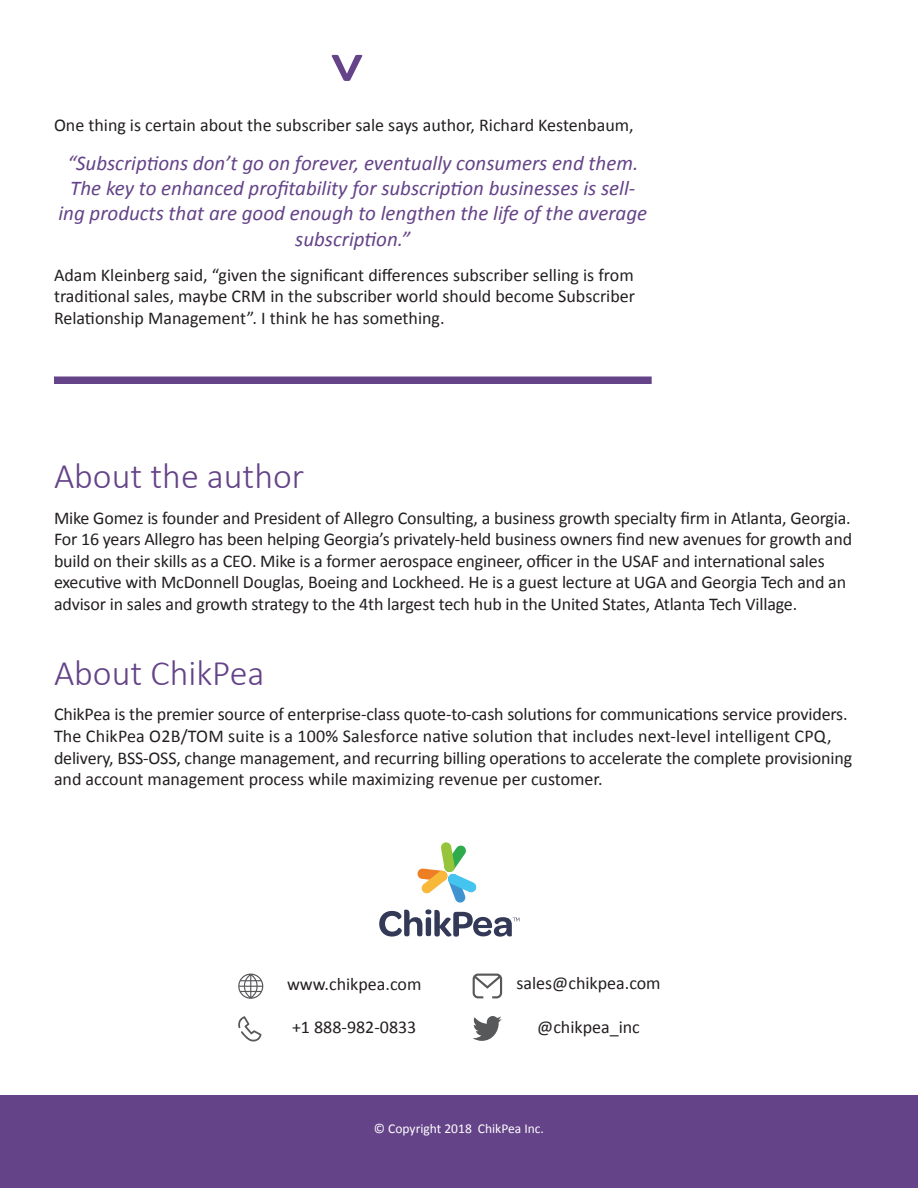
<style>
.page{position:relative;width:918px;height:1188px;background:#fff}
.page>*{position:absolute;margin:0;border:0;box-sizing:border-box;transform-origin:0 0}
.t1{font:700 63px "Calibri";color:#644388}
.t2{font:300 36px "Calibri";color:#644388}
.t3{font:italic 21px/25.2px "Calibri";color:#644388;text-align:center}
.t4{font:18px/21.6px "Calibri";letter-spacing:-.01em;color:#231f20}
.t5{font:13.5px "Calibri";color:#fff}
</style>
<div class="page">
<div style="left:0;top:1096px;width:918px;height:92px;background:#644388"></div>
<div style="left:54px;top:377px;width:598px;height:7px;background:#644388"></div>
<svg style="left:417px;top:842px;width:60px;height:61px"></svg>
<svg style="left:379px;top:909px;width:140px;height:28px"></svg>
<svg style="left:473px;top:974px;width:29px;height:24px"></svg>
<svg style="left:238px;top:974px;width:25px;height:25px"></svg>
<svg style="left:473px;top:1016px;width:29px;height:25px"></svg>
<svg style="left:238px;top:1016px;width:23px;height:25px"></svg>
<h1 class="t1" style="left:390px;top:52px;width:33px;rotate:90deg">&gt;</h1>
<p class="t4" style="left:54px;top:115px;width:581px">One thing is certain about the subscriber sale says author, Richard Kestenbaum,</p>
<p class="t3" style="left:58px;top:150px;width:590px">“Subscriptions don’t go on forever, eventually consumers end them.<br>The key to enhanced profitability for subscription businesses is sell&shy;ing products that are good enough to lengthen the life of the average subscription.”</p>
<p class="t4" style="left:54px;top:264px;width:583px;text-align:justify">Adam Kleinberg said, “given the significant differences subscriber selling is from traditional sales, maybe CRM in the subscriber world should become Subscriber Relationship Management”. I think he has something.</p>
<h2 class="t2" style="left:54px;top:454px;width:252px">About the author</h2>
<p class="t4" style="left:54px;top:507px;width:800px">Mike Gomez is founder and President of Allegro Consulting, a business growth specialty firm in Atlanta, Georgia.<br>For 16 years Allegro has been helping Georgia’s privately-held business owners find new avenues for growth and build on their skills as a CEO. Mike is a former aerospace engineer, officer in the USAF and international sales executive with McDonnell Douglas, Boeing and Lockheed. He is a guest lecture at UGA and Georgia Tech and an advisor in sales and growth strategy to the 4th largest tech hub in the United States, Atlanta Tech Village.</p>
<h2 class="t2" style="left:54px;top:651px;width:212px">About ChikPea</h2>
<p class="t4" style="left:54px;top:704px;width:800px">ChikPea is the premier source of enterprise-class quote-to-cash solutions for communications service providers.<br>The ChikPea O2B/TOM suite is a 100% Salesforce native solution that includes next-level intelligent CPQ, delivery, BSS-OSS, change management, and recurring billing operations to accelerate the complete provisioning and account management process while maximizing revenue per customer.</p>
<p class="t4" style="left:287px;top:973px;width:136px">www.chikpea.com</p>
<p class="t4" style="left:517px;top:973px;width:146px">sales@chikpea.com</p>
<p class="t4" style="left:292px;top:1016px;width:126px">+1 888-982-0833</p>
<p class="t4" style="left:537px;top:1016px;width:104px">@chikpea_inc</p>
<p class="t5" style="left:374px;top:1120px;width:172px">© Copyright 2018 ChikPea Inc.</p>
</div>
